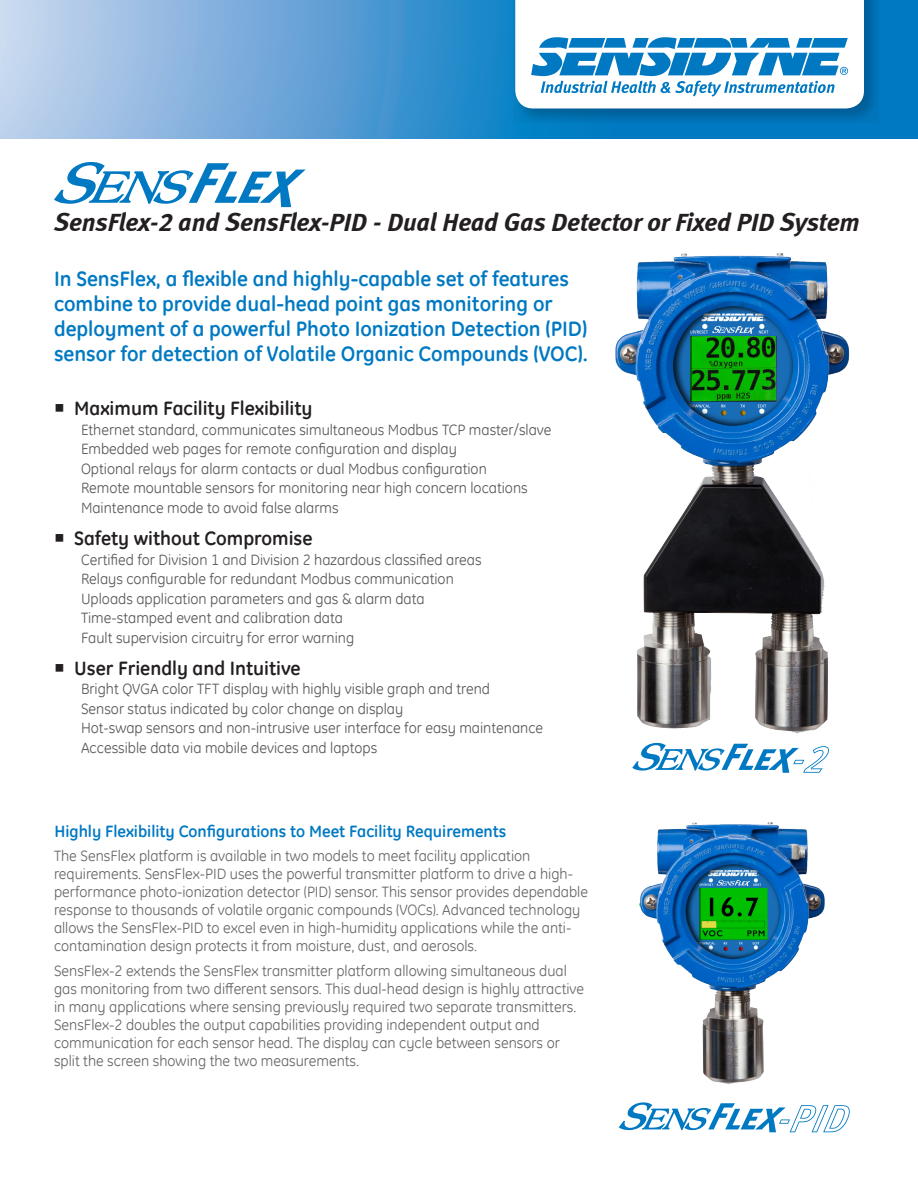
<style>
.page{position:relative;width:918px;height:1188px;background:#fff}
.page>*{position:absolute;margin:0;border:0;box-sizing:border-box;transform-origin:0 0}
.t1{font:italic 25.5px "Meta Bold LF";color:#231f20}
.t2{font:700 21px/25.2px "GE Inspira";color:#0079c2}
.t3{font:700 19.5px "GE Inspira";color:#231f20}
.t4{font:700 16.5px "GE Inspira";color:#0079c2}
.Body_Text_10PT{font:15px/18px "GE Inspira";color:#666}
.t5{font:15px "GE Inspira";color:#57585a}
</style>
<div class="page">
<svg style="left:0;top:0;width:918px;height:138px;background:#62a4d7"></svg>
<svg style="left:514px;top:0;width:365px;height:123px;background:#056dac"></svg>
<svg style="left:515px;top:0;width:349px;height:108px"></svg>
<img style="left:615px;top:253px;width:235px;height:490px">
<svg style="left:632px;top:743px;width:197px;height:29px"></svg>
<svg style="left:619px;top:1102px;width:231px;height:30px"></svg>
<img style="left:639px;top:822px;width:186px;height:263px">
<svg style="left:54px;top:162px;width:252px;height:45px"></svg>
<p class="t1" style="left:54px;top:207px;width:807px">SensFlex-2 and SensFlex-PID - Dual Head Gas Detector or Fixed PID System</p>
<p class="t2" style="left:54px;top:265px;width:535px">In SensFlex, a flexible and highly-capable set of features combine to provide dual-head point gas monitoring or deployment of a powerful Photo Ionization Detection (PID) sensor for detection of Volatile Organic Compounds (VOC).</p>
<p class="t3" style="left:54px;top:396px;width:260px">○ Maximum Facility Flexibility</p>
<p class="t5" style="left:81px;top:420px;width:472px">Ethernet standard, communicates simultaneous Modbus TCP master/slave</p>
<p class="t5" style="left:81px;top:439px;width:377px">Embedded web pages for remote configuration and display</p>
<p class="t5" style="left:81px;top:459px;width:407px">Optional relays for alarm contacts or dual Modbus configuration</p>
<p class="t5" style="left:81px;top:478px;width:448px">Remote mountable sensors for monitoring near high concern locations</p>
<p class="t5" style="left:81px;top:498px;width:259px">Maintenance mode to avoid false alarms</p>
<p class="t3" style="left:54px;top:526px;width:260px">○ Safety without Compromise</p>
<p class="t5" style="left:81px;top:550px;width:402px">Certified for Division 1 and Division 2 hazardous classified areas</p>
<p class="t5" style="left:81px;top:569px;width:374px">Relays configurable for redundant Modbus communication</p>
<p class="t5" style="left:81px;top:589px;width:345px">Uploads application parameters and gas &amp; alarm data</p>
<p class="t5" style="left:81px;top:608px;width:264px">Time-stamped event and calibration data</p>
<p class="t5" style="left:81px;top:628px;width:275px">Fault supervision circuitry for error warning</p>
<p class="t3" style="left:54px;top:655px;width:248px">○ User Friendly and Intuitive</p>
<p class="t5" style="left:81px;top:679px;width:411px">Bright QVGA color TFT display with highly visible graph and trend</p>
<p class="t5" style="left:81px;top:699px;width:324px">Sensor status indicated by color change on display</p>
<p class="t5" style="left:81px;top:718px;width:464px">Hot-swap sensors and non-intrusive user interface for easy maintenance</p>
<p class="t5" style="left:81px;top:738px;width:298px">Accessible data via mobile devices and laptops</p>
<p class="t4" style="left:54px;top:821px;width:454px">Highly Flexibility Configurations to Meet Facility Requirements</p>
<p class="Body_Text_10PT" style="left:54px;top:847px;width:536px">The SensFlex platform is available in two models to meet facility application requirements. SensFlex-PID uses the powerful transmitter platform to drive a high&shy;performance photo-ionization detector (PID) sensor. This sensor provides dependable response to thousands of volatile organic compounds (VOCs). Advanced technology allows the SensFlex-PID to excel even in high-humidity applications while the anti&shy;contamination design protects it from moisture, dust, and aerosols.</p>
<p class="Body_Text_10PT" style="left:54px;top:962px;width:532px">SensFlex-2 extends the SensFlex transmitter platform allowing simultaneous dual gas monitoring from two different sensors. This dual-head design is highly attractive in many applications where sensing previously required two separate transmitters.<br>SensFlex-2 doubles the output capabilities providing independent output and communication for each sensor head. The display can cycle between sensors or split the screen showing the two measurements.</p>
</div>
